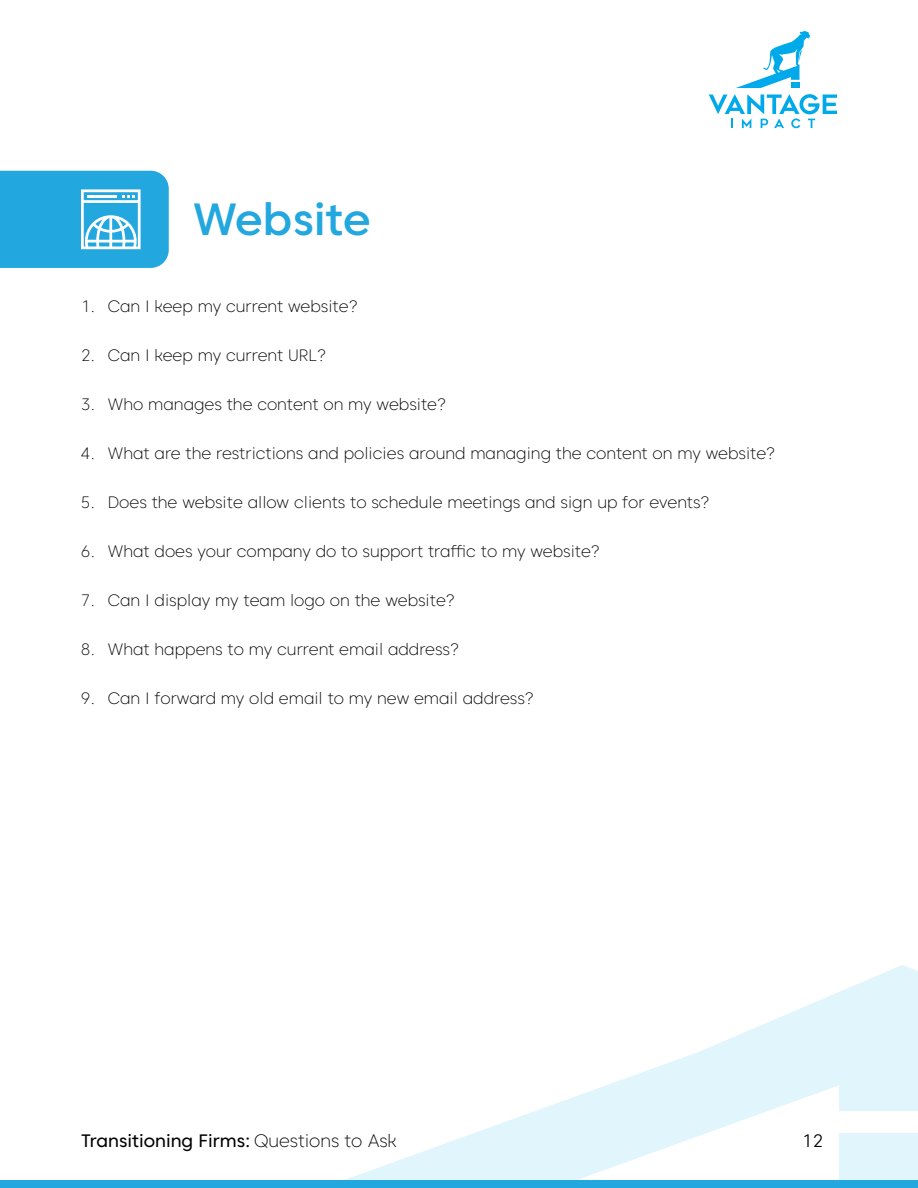
<style>
.page{position:relative;width:918px;height:1188px;background:#fff}
.page>*{position:absolute;margin:0;border:0;box-sizing:border-box;transform-origin:0 0}
.t1{font:500 45px "Caros";color:#22a7df}
.t2{font:18px "Caros";color:#000}
.t3{font:300 18px "Caros";color:#000}
.t4{font:200 16.5px "Caros";color:#000}
.s1{font-weight:200}
</style>
<div class="page">
<svg style="left:345px;top:965px;width:573px;height:215px"></svg>
<div style="left:0;top:1180px;width:918px;height:8px;background:#22a7df"></div>
<svg style="left:709px;top:94px;width:128px;height:34px"></svg>
<svg style="left:736px;top:31px;width:74px;height:57px"></svg>
<svg style="left:0;top:171px;width:169px;height:97px"></svg>
<h1 class="t1" style="left:193px;top:189px;width:179px">Website</h1>
<p class="t4" style="left:81px;top:296px;width:278px">1. Can I keep my current website?</p>
<p class="t4" style="left:81px;top:345px;width:246px">2. Can I keep my current URL?</p>
<p class="t4" style="left:81px;top:394px;width:366px">3. Who manages the content on my website?</p>
<p class="t4" style="left:81px;top:443px;width:696px">4. What are the restrictions and policies around managing the content on my website?</p>
<p class="t4" style="left:81px;top:492px;width:630px">5. Does the website allow clients to schedule meetings and sign up for events?</p>
<p class="t4" style="left:81px;top:541px;width:520px">6. What does your company do to support traffic to my website?</p>
<p class="t4" style="left:81px;top:590px;width:375px">7. Can I display my team logo on the website?</p>
<p class="t4" style="left:81px;top:639px;width:379px">8. What happens to my current email address?</p>
<p class="t4" style="left:81px;top:688px;width:454px">9. Can I forward my old email to my new email address?</p>
<p class="t2" style="left:81px;top:1129px;width:317px">Transitioning Firms: <span class="s1">Questions to Ask</span></p>
<p class="t3" style="left:802px;top:1129px;width:23px">12</p>
</div>
